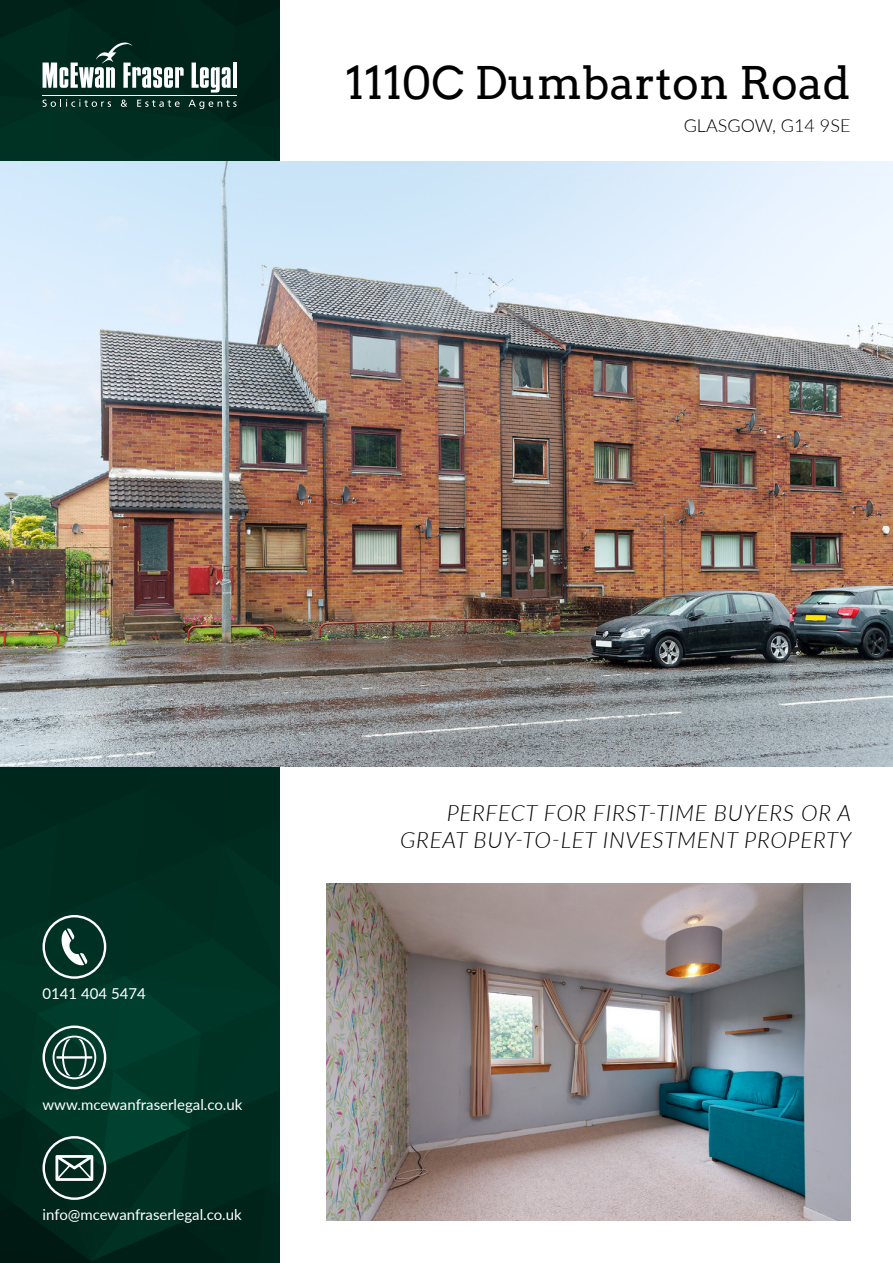
<style>
.page{position:relative;width:893px;height:1263px;background:#fff}
.page>*{position:absolute;margin:0;border:0;box-sizing:border-box;transform-origin:0 0}
.t1{font:45px "Arvo";color:#000}
.t2{font:italic 300 22.5px/27px "Lato";letter-spacing:.03em;color:#000;text-align:right}
.t3{font:300 18px "Lato";color:#000}
.t4{font:15px "Lato";color:#fff}
</style>
<div class="page">
<img style="left:0;top:0;width:279px;height:1263px">
<img style="left:0;top:162px;width:893px;height:605px">
<svg style="left:43px;top:43px;width:141px;height:45px"></svg>
<svg style="left:192px;top:63px;width:39px;height:30px"></svg>
<hr style="left:233px;top:63px;width:4px;height:25px;background:#fff">
<hr style="left:43px;top:95px;width:194px;height:1px;background:#fff">
<svg style="left:43px;top:99px;width:68px;height:8px"></svg>
<svg style="left:121px;top:100px;width:6px;height:7px"></svg>
<svg style="left:137px;top:100px;width:43px;height:7px"></svg>
<svg style="left:189px;top:100px;width:48px;height:9px"></svg>
<img style="left:326px;top:883px;width:524px;height:337px">
<svg style="left:43px;top:915px;width:63px;height:64px"></svg>
<svg style="left:43px;top:1025px;width:63px;height:64px"></svg>
<svg style="left:43px;top:1136px;width:63px;height:64px"></svg>
<h1 class="t1" style="left:346px;top:55px;width:506px">1110C Dumbarton Road</h1>
<p class="t3" style="left:684px;top:113px;width:168px">GLASGOW, G14 9SE</p>
<p class="t4" style="left:43px;top:983px;width:105px">0141 404 5474</p>
<p class="t4" style="left:43px;top:1094px;width:201px">www.mcewanfraserlegal.co.uk</p>
<p class="t4" style="left:43px;top:1204px;width:201px">info@mcewanfraserlegal.co.uk</p>
<h2 class="t2" style="left:400px;top:798px;width:452px">PERFECT FOR FIRST-TIME BUYERS OR A<br>GREAT BUY-TO-LET INVESTMENT PROPERTY</h2>
</div>
